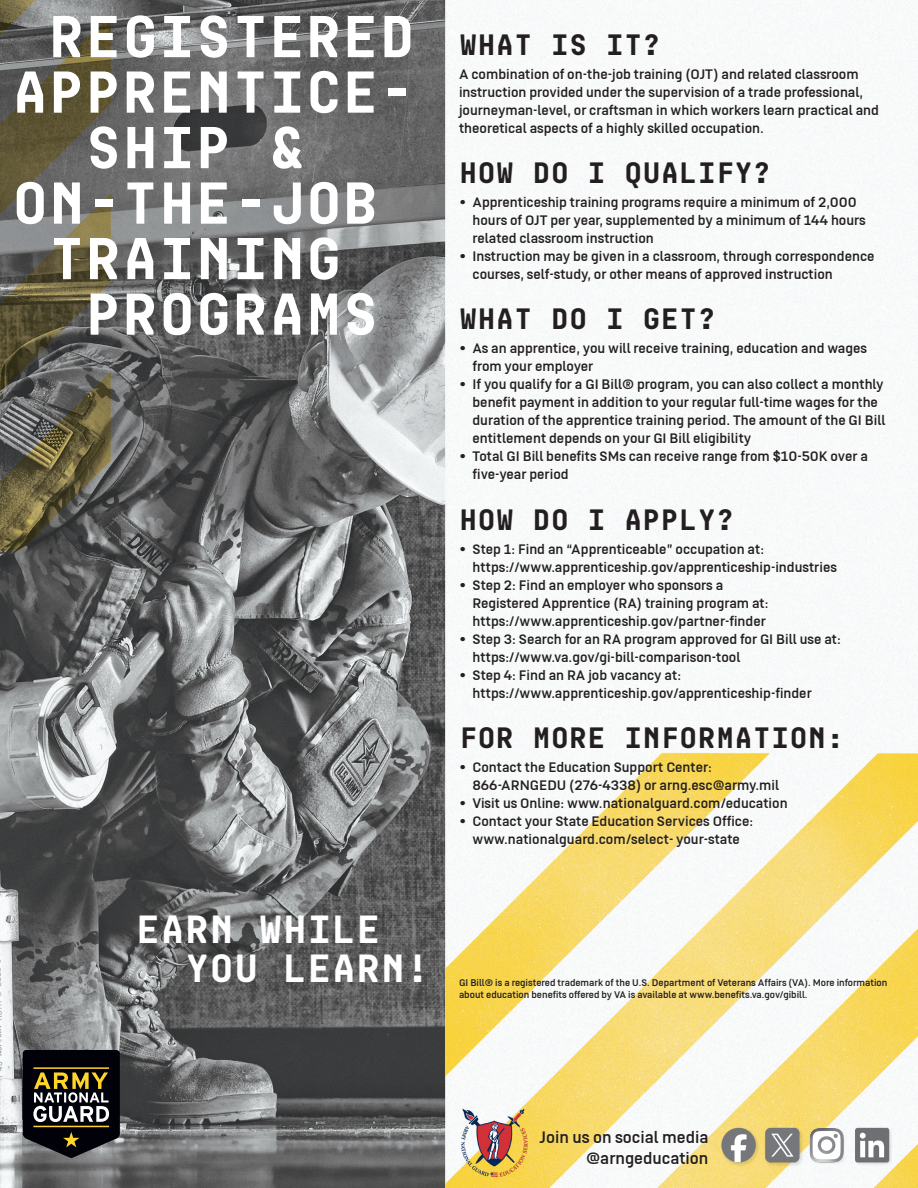
<style>
.page{position:relative;width:918px;height:1188px;background:#fff}
.page>*{position:absolute;margin:0;border:0;box-sizing:border-box;transform-origin:0 0}
.t1{font:700 54px "Mono Spec";color:#fff}
.t2{font:700 36px/39px "Mono Spec";color:#fff}
.t3{font:700 27px "Mono Spec";color:#231f20}
.t4{font:18px "US Army";color:#231f20}
.t5{font:15px/18px "US Army";color:#231f20}
.t6{font:10.5px/12px "US Army";color:#231f20}
</style>
<div class="page">
<img style="left:0;top:0;width:918px;height:1188px">
<svg style="left:23px;top:1050px;width:97px;height:108px;background:#39362e"></svg>
<img style="left:451px;top:1104px;width:132px;height:84px">
<img style="left:714px;top:1110px;width:204px;height:75px">
<p class="t1" style="left:49px;top:0;width:369px">REGISTERED</p>
<p class="t1" style="left:12px;top:55px;width:405px">APPRENTICE-</p>
<p class="t1" style="left:85px;top:111px;width:222px">SHIP &amp;</p>
<p class="t1" style="left:12px;top:166px;width:369px">ON-THE-JOB</p>
<p class="t1" style="left:49px;top:222px;width:295px">TRAINING</p>
<p class="t1" style="left:85px;top:277px;width:295px">PROGRAMS</p>
<p class="t2" style="left:185px;top:910px;width:246px;text-indent:-49px">EARN WHILE<br>YOU LEARN!</p>
<p class="t3" style="left:459px;top:26px;width:203px">WHAT IS IT?</p>
<p class="t5" style="left:459px;top:65px;width:422px">A combination of on-the-job training (OJT) and related classroom instruction provided under the supervision of a trade professional, journeyman-level, or craftsman in which workers learn practical and theoretical aspects of a highly skilled occupation.</p>
<p class="t3" style="left:459px;top:154px;width:314px">HOW DO I QUALIFY?</p>
<p class="t5" style="left:472px;top:193px;width:395px;text-indent:-14px">• Apprenticeship training programs require a minimum of 2,000 hours of OJT per year, supplemented by a minimum of 144 hours related classroom instruction</p>
<p class="t5" style="left:472px;top:247px;width:404px;text-indent:-14px">• Instruction may be given in a classroom, through correspondence courses, self-study, or other means of approved instruction</p>
<p class="t3" style="left:459px;top:301px;width:259px">WHAT DO I GET?</p>
<p class="t5" style="left:472px;top:340px;width:396px;text-indent:-14px">• As an apprentice, you will receive training, education and wages from your employer</p>
<p class="t5" style="left:472px;top:376px;width:415px;text-indent:-14px">• If you qualify for a GI Bill® program, you can also collect a monthly benefit payment in addition to your regular full-time wages for the duration of the apprentice training period. The amount of the GI Bill entitlement depends on your GI Bill eligibility</p>
<p class="t5" style="left:472px;top:448px;width:397px;text-indent:-14px">• Total GI Bill benefits SMs can receive range from $10-50K over a five-year period</p>
<p class="t3" style="left:459px;top:501px;width:277px">HOW DO I APPLY?</p>
<p class="t5" style="left:472px;top:540px;width:366px;text-indent:-14px">• Step 1: Find an “Apprenticeable” occupation at: https://www.apprenticeship.gov/apprenticeship-industries</p>
<p class="t5" style="left:472px;top:576px;width:298px;text-indent:-14px">• Step 2: Find an employer who sponsors a<br>Registered Apprentice (RA) training program at: https://www.apprenticeship.gov/partner-finder</p>
<p class="t5" style="left:472px;top:630px;width:370px;text-indent:-14px">• Step 3: Search for an RA program approved for GI Bill use at: https://www.va.gov/gi-bill-comparison-tool</p>
<p class="t5" style="left:472px;top:666px;width:341px;text-indent:-14px">• Step 4: Find an RA job vacancy at: https://www.apprenticeship.gov/apprenticeship-finder</p>
<p class="t3" style="left:459px;top:720px;width:387px">FOR MORE INFORMATION:</p>
<p class="t5" style="left:472px;top:759px;width:308px;text-indent:-14px">• Contact the Education Support Center:<br>866-ARNGEDU (276-4338) or arng.esc@army.mil</p>
<p class="t5" style="left:459px;top:795px;width:330px">• Visit us Online: www.nationalguard.com/education</p>
<p class="t5" style="left:459px;top:813px;width:296px;text-align:center">• Contact your State Education Services Office: www.nationalguard.com/select- your-state</p>
<p class="t6" style="left:459px;top:977px;width:430px">GI Bill® is a registered trademark of the U.S. Department of Veterans Affairs (VA). More information about education benefits offered by VA is available at www.benefits.va.gov/gibill.</p>
<p class="t4" style="left:539px;top:1127px;width:171px">Join us on social media</p>
<p class="t4" style="left:586px;top:1149px;width:124px">@arngeducation</p>
</div>
